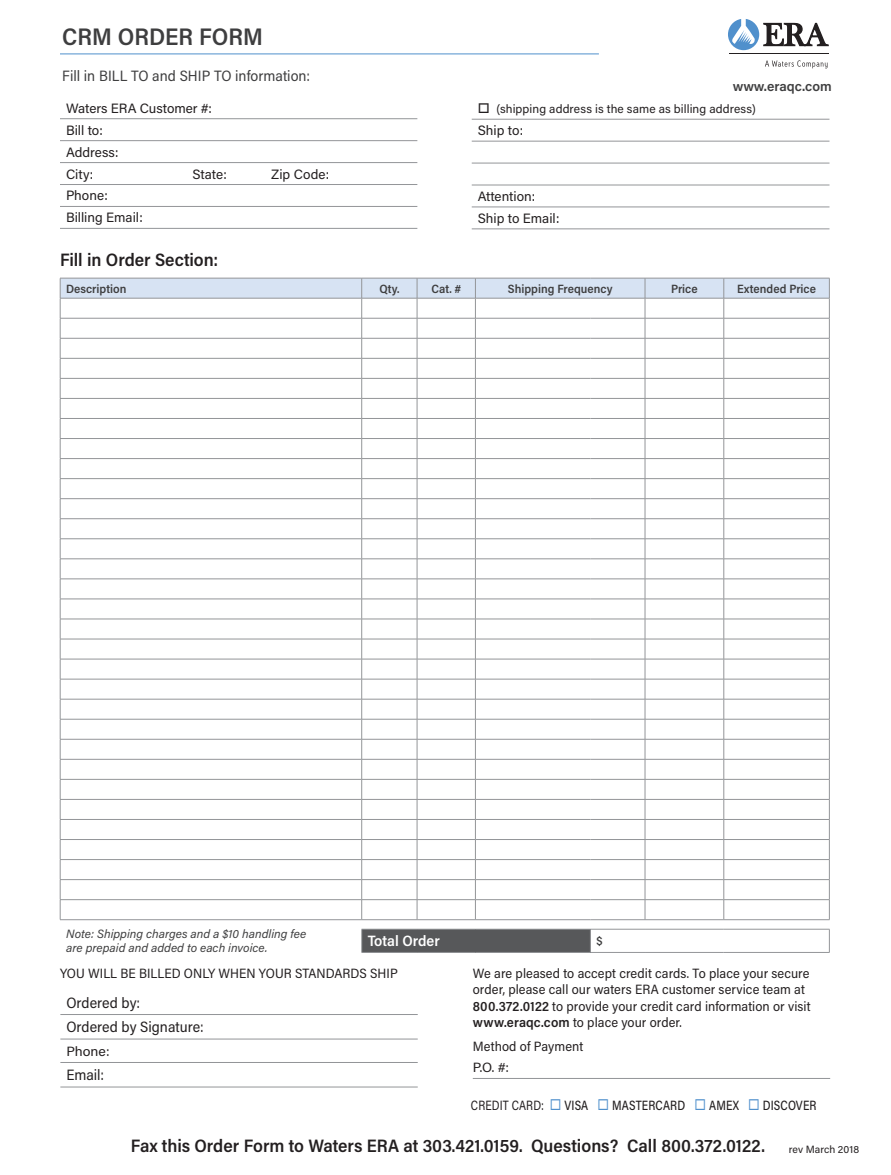
<style>
.page{position:relative;width:891px;height:1175px;background:#fff}
.page>*{position:absolute;margin:0;border:0;box-sizing:border-box;transform-origin:0 0}
.t1{font:600 24px "Acumin Pro Semi Cond";color:#3e3e3f}
.t2{font:600 18px "Acumin Pro Semi Cond";color:#231f20}
.t3{font:15px/24.5px "Acumin Pro Semi Cond";color:#231f20}
.t4{font:15px "Acumin Pro Semi Cond";color:#3e3e3f}
.t5{font:600 15px "Acumin Pro Semi Cond";color:#fff}
.t6{font:13.5px/16.5px "Acumin Pro Semi Cond";letter-spacing:.005em;color:#231f20}
.t7{font:13.5px/21.9px "Acumin Pro";color:#231f20}
.t8{font:500 13.5px "Acumin Pro Semi Cond";letter-spacing:.01em;color:#231f20;scale:.87 1}
.t9{font:600 13.5px "Acumin Pro";color:#3e3e3f}
.t10{font:13.5px "Acumin Pro Semi Cond";letter-spacing:.005em;color:#231f20;scale:1.1 1}
.t11{font:italic 12px/14.4px "Acumin Pro";color:#3e3e3f}
.t12{font:600 12px "Acumin Pro Semi Cond";color:#3e3e3f}
.t13{font:12px "Acumin Pro";letter-spacing:.01em;color:#231f20}
.t14{font:10.5px "Acumin Pro";letter-spacing:.005em;color:#231f20}
.s1{font-weight:600}
.s2{font-weight:400}
.s3{color:#5090cc}
</style>
<div class="page">
<svg style="left:765px;top:60px;width:62px;height:8px"></svg>
<hr style="left:730px;top:53px;width:99px;height:1px;background:#231f20">
<svg style="left:728px;top:19px;width:101px;height:31px"></svg>
<hr style="left:60px;top:54px;width:539px;height:1px;background:#5090cc">
<hr style="left:60px;top:118px;width:357px;height:1px;background:#939598">
<hr style="left:60px;top:140px;width:357px;height:1px;background:#939598">
<hr style="left:60px;top:162px;width:357px;height:1px;background:#939598">
<hr style="left:60px;top:184px;width:357px;height:1px;background:#939598">
<hr style="left:60px;top:206px;width:357px;height:1px;background:#939598">
<hr style="left:60px;top:228px;width:357px;height:1px;background:#939598">
<hr style="left:472px;top:119px;width:358px;height:1px;background:#939598">
<hr style="left:472px;top:141px;width:358px;height:1px;background:#939598">
<hr style="left:472px;top:163px;width:358px;height:1px;background:#939598">
<hr style="left:472px;top:185px;width:358px;height:1px;background:#939598">
<hr style="left:472px;top:207px;width:358px;height:1px;background:#939598">
<hr style="left:472px;top:229px;width:358px;height:1px;background:#939598">
<div style="left:362px;top:929px;width:228px;height:23px;background:#57585a"></div>
<svg style="left:60px;top:278px;width:770px;height:641px"></svg>
<hr style="left:60px;top:919px;width:302px;height:1px;background:#939598">
<hr style="left:362px;top:919px;width:55px;height:1px;background:#939598">
<hr style="left:417px;top:919px;width:58px;height:1px;background:#939598">
<hr style="left:475px;top:919px;width:115px;height:1px;background:#939598">
<hr style="left:590px;top:919px;width:55px;height:1px;background:#939598">
<hr style="left:645px;top:919px;width:79px;height:1px;background:#939598">
<hr style="left:724px;top:919px;width:106px;height:1px;background:#939598">
<hr style="left:590px;top:929px;width:55px;height:1px;background:#939598">
<hr style="left:645px;top:929px;width:79px;height:1px;background:#939598">
<hr style="left:724px;top:929px;width:106px;height:1px;background:#939598">
<svg style="left:829px;top:929px;width:1px;height:23px"></svg>
<hr style="left:362px;top:929px;width:55px;height:1px;background:#939598">
<svg style="left:361px;top:929px;width:1px;height:23px"></svg>
<hr style="left:417px;top:929px;width:58px;height:1px;background:#939598">
<hr style="left:475px;top:929px;width:115px;height:1px;background:#939598">
<svg style="left:590px;top:929px;width:1px;height:23px"></svg>
<hr style="left:362px;top:952px;width:55px;height:1px;background:#939598">
<hr style="left:417px;top:952px;width:58px;height:1px;background:#939598">
<hr style="left:475px;top:952px;width:115px;height:1px;background:#939598">
<hr style="left:590px;top:952px;width:55px;height:1px;background:#939598">
<hr style="left:645px;top:952px;width:79px;height:1px;background:#939598">
<hr style="left:724px;top:952px;width:106px;height:1px;background:#939598">
<hr style="left:60px;top:1014px;width:358px;height:1px;background:#939598">
<hr style="left:60px;top:1038px;width:358px;height:1px;background:#939598">
<hr style="left:60px;top:1062px;width:358px;height:1px;background:#939598">
<hr style="left:60px;top:1086px;width:358px;height:1px;background:#939598">
<hr style="left:473px;top:1078px;width:357px;height:1px;background:#939598">
<h1 class="t1" style="left:62px;top:19px;width:202px">CRM ORDER FORM</h1>
<p class="t4" style="left:62px;top:66px;width:249px">Fill in BILL TO and SHIP TO information:</p>
<p class="t7" style="left:66px;top:96px;width:148px">Waters ERA Customer #:<br>Bill to:<br>Address:<br>City:</p>
<p class="t7" style="left:192px;top:162px;width:36px">State:</p>
<p class="t7" style="left:271px;top:162px;width:59px">Zip Code:</p>
<p class="t7" style="left:66px;top:184px;width:78px">Phone:<br>Billing Email:</p>
<h2 class="t2" style="left:60px;top:247px;width:160px">Fill in Order Section:</h2>
<p class="t9" style="left:733px;top:77px;width:100px">www.eraqc.com</p>
<p class="t13" style="left:478px;top:101px;width:280px">□ (shipping address is the same as billing address)</p>
<p class="t7" style="left:478px;top:119px;width:47px">Ship to:</p>
<p class="t7" style="left:478px;top:185px;width:83px">Attention:<br>Ship to Email:</p>
<p class="t12" style="left:66px;top:280px;width:62px">Description</p>
<p class="t12" style="left:379px;top:280px;width:22px">Qty.</p>
<p class="t12" style="left:432px;top:280px;width:31px">Cat. #</p>
<p class="t12" style="left:508px;top:280px;width:106px">Shipping Frequency</p>
<p class="t12" style="left:671px;top:280px;width:28px">Price</p>
<p class="t12" style="left:737px;top:280px;width:80px">Extended Price</p>
<p class="t11" style="left:66px;top:926px;width:242px">Note: Shipping charges and a $10 handling fee are prepaid and added to each invoice.</p>
<p class="t5" style="left:368px;top:930px;width:74px">Total Order</p>
<p class="t12" style="left:596px;top:932px;width:8px">$</p>
<p class="t6" style="left:60px;top:964px;width:339px">YOU WILL BE BILLED ONLY WHEN YOUR STANDARDS SHIP</p>
<p class="t3" style="left:66px;top:989px;width:139px">Ordered by:<br>Ordered by Signature:</p>
<p class="t10" style="left:66px;top:1041px;width:41px">Phone:</p>
<p class="t3" style="left:66px;top:1062px;width:39px">Email:</p>
<p class="t6" style="left:473px;top:964px;width:339px">We are pleased to accept credit cards. To place your secure order, please call our waters ERA customer service team at <span class="s1">800.372.0122</span> to provide your credit card information or visit <span class="s1">www.eraqc.com</span> to place your order.</p>
<p class="t6" style="left:473px;top:1034px;width:112px;line-height:21.9px">Method of Payment<br>P.O. #:</p>
<p class="t8" style="left:471px;top:1095px;width:399px"><span class="s2">CREDIT CARD:</span> <span class="s3">◻</span> VISA <span class="s3">◻</span> MASTERCARD <span class="s3">◻</span> AMEX <span class="s3">◻</span> DISCOVER</p>
<h2 class="t2" style="left:131px;top:1133px;width:635px">Fax this Order Form to Waters ERA at 303.421.0159. Questions? Call 800.372.0122.</h2>
<p class="t14" style="left:789px;top:1142px;width:72px">rev March 2018</p>
</div>
